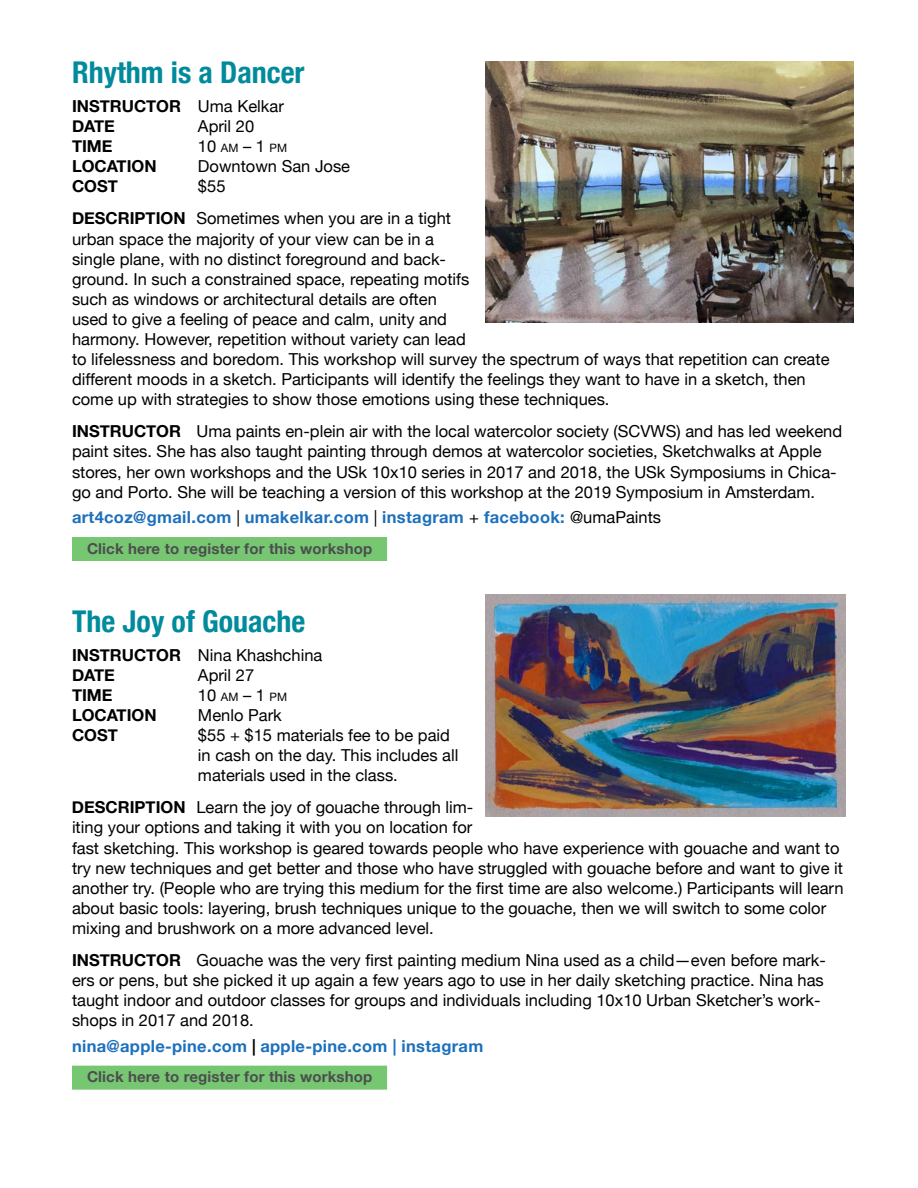
<style>
.page{position:relative;width:918px;height:1188px;background:#fff}
.page>*{position:absolute;margin:0;border:0;box-sizing:border-box;transform-origin:0 0}
.t1{font:700 condensed 30px "Helvetica Neue";color:#008b9c}
.t2{font:16.5px/20.1px "Helvetica Neue";color:#000}
.t3{font:700 16.5px "Helvetica Neue";letter-spacing:.02em;color:#1d70bc}
.t4{font:700 16.5px/20.1px "Helvetica Neue";color:#000}
.t5{font:700 15px "Helvetica Neue";letter-spacing:.01em;color:#4d4d4f}
.t6{font:11.55px "Helvetica Neue";color:#000}
.s1{font-weight:400}
.s2{font-size:16.5px}
.s3{font-weight:700}
.s4{font-weight:400;color:#000}
.s5{color:#000}
</style>
<div class="page">
<div style="left:72px;top:537px;width:315px;height:24px;background:#77c772"></div>
<div style="left:72px;top:1066px;width:315px;height:24px;background:#77c772"></div>
<img style="left:486px;top:62px;width:367px;height:260px">
<img style="left:486px;top:595px;width:360px;height:222px">
<h1 class="t1" style="left:72px;top:54px;width:234px">Rhythm is a Dancer</h1>
<p class="t4" style="left:72px;top:96px;width:213px">INSTRUCTOR <span class="s1">Uma Kelkar<br></span>DATE</p>
<p class="t2" style="left:198px;top:116px;width:58px">April 20</p>
<p class="t4" style="left:72px;top:136px;width:42px">TIME</p>
<p class="t6" style="left:198px;top:141px;width:91px"><span class="s2">10</span> AM <span class="s2">–</span> <span class="s2">1</span> PM</p>
<p class="t4" style="left:72px;top:156px;width:86px">LOCATION</p>
<p class="t2" style="left:198px;top:156px;width:154px">Downtown San Jose</p>
<p class="t4" style="left:72px;top:176px;width:47px">COST</p>
<p class="t2" style="left:72px;top:170px;width:381px;line-height:32.1px;text-indent:126px">$55<br><span class="s3">DESCRIPTION</span> Sometimes when you are in a tight</p>
<p class="t2" style="left:72px;top:228px;width:759px">urban space the majority of your view can be in a<br>single plane, with no distinct foreground and back-<br>ground. In such a constrained space, repeating motifs<br>such as windows or architectural details are often<br>used to give a feeling of peace and calm, unity and<br>harmony. However, repetition without variety can lead<br>to lifelessness and boredom. This workshop will survey the spectrum of ways that repetition can create different moods in a sketch. Participants will identify the feelings they want to have in a sketch, then come up with strategies to show those emotions using these techniques.</p>
<p class="t2" style="left:72px;top:421px;width:772px"><span class="s3">INSTRUCTOR</span> Uma paints en-plein air with the local watercolor society (SCVWS) and has led weekend paint sites. She has also taught painting through demos at watercolor societies, Sketchwalks at Apple stores, her own workshops and the USk 10x10 series in 2017 and 2018, the USk Symposiums in Chica&shy;go and Porto. She will be teaching a version of this workshop at the 2019 Symposium in Amsterdam.</p>
<p class="t3" style="left:72px;top:507px;width:591px">art4coz@gmail.com <span class="s4">|</span> umakelkar.com <span class="s4">|</span> instagram <span class="s4">+</span> facebook: <span class="s4">@umaPaints</span></p>
<p class="t5" style="left:87px;top:539px;width:287px">Click here to register for this workshop</p>
<h1 class="t1" style="left:72px;top:603px;width:235px">The Joy of Gouache</h1>
<p class="t4" style="left:72px;top:644px;width:252px">INSTRUCTOR <span class="s1">Nina Khashchina<br></span>DATE</p>
<p class="t2" style="left:198px;top:665px;width:58px">April 27</p>
<p class="t4" style="left:72px;top:685px;width:42px">TIME</p>
<p class="t6" style="left:198px;top:690px;width:91px"><span class="s2">10</span> AM <span class="s2">–</span> <span class="s2">1</span> PM</p>
<p class="t4" style="left:72px;top:705px;width:86px">LOCATION</p>
<p class="t2" style="left:198px;top:705px;width:85px">Menlo Park</p>
<p class="t4" style="left:72px;top:725px;width:47px">COST</p>
<p class="t2" style="left:198px;top:725px;width:262px">$55 + $15 materials fee to be paid in cash on the day. This includes all materials used in the class.</p>
<p class="t2" style="left:72px;top:797px;width:773px"><span class="s3">DESCRIPTION</span> Learn the joy of gouache through lim-<br>iting your options and taking it with you on location for<br>fast sketching. This workshop is geared towards people who have experience with gouache and want to try new techniques and get better and those who have struggled with gouache before and want to give it another try. (People who are trying this medium for the first time are also welcome.) Participants will learn about basic tools: layering, brush techniques unique to the gouache, then we will switch to some color mixing and brushwork on a more advanced level.</p>
<p class="t2" style="left:72px;top:950px;width:755px"><span class="s3">INSTRUCTOR</span> Gouache was the very first painting medium Nina used as a child—even before mark&shy;ers or pens, but she picked it up again a few years ago to use in her daily sketching practice. Nina has taught indoor and outdoor classes for groups and individuals including 10x10 Urban Sketcher’s work&shy;shops in 2017 and 2018.</p>
<p class="t3" style="left:72px;top:1036px;width:413px">nina@apple-pine.com <span class="s5">|</span> apple-pine.com | instagram</p>
<p class="t5" style="left:87px;top:1068px;width:287px">Click here to register for this workshop</p>
</div>
